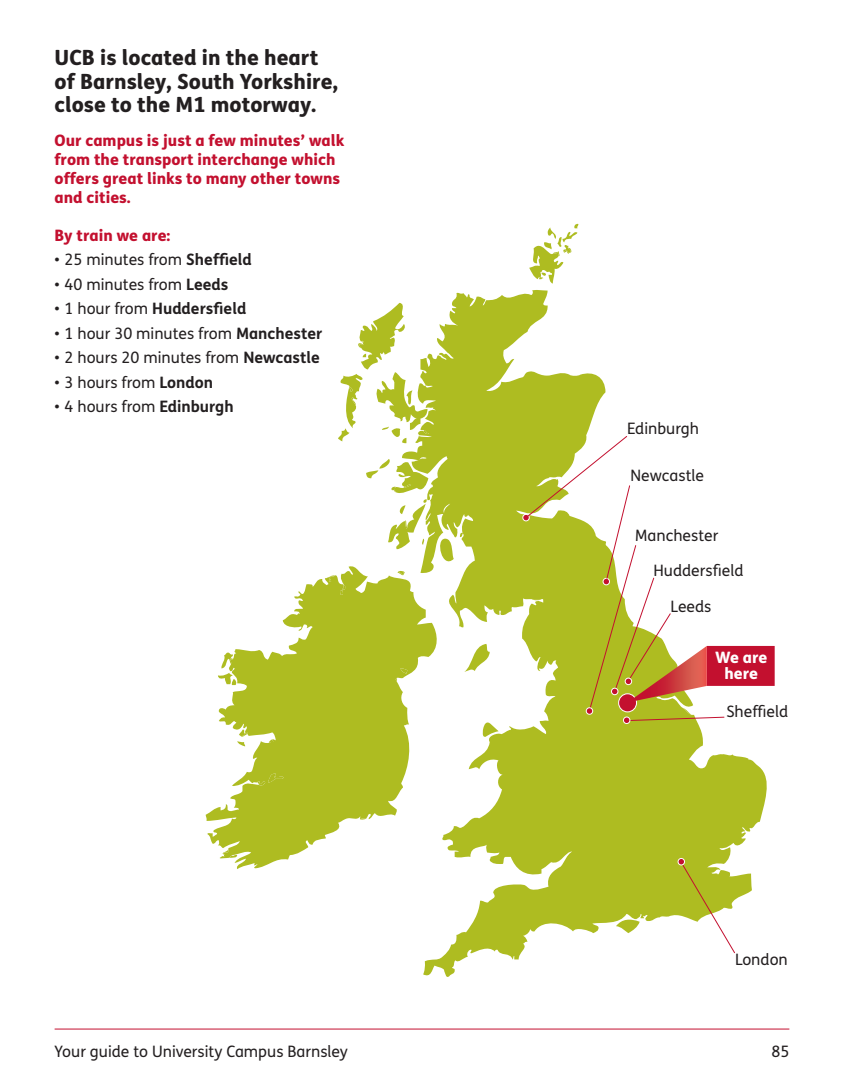
<style>
.page{position:relative;width:844px;height:1082px;background:#fff}
.page>*{position:absolute;margin:0;border:0;box-sizing:border-box;transform-origin:0 0}
.t1{font:800 21px/23.1px "FS Me";color:#231f20}
.t2{font:15.75px "FS Me";color:#231f20}
.t3{font:800 15.75px/18.9px "FS Me";color:#c3102f}
.t4{font:700 15.75px "FS Me";color:#231f20}
.t5{font:800 15.75px/15.8px "FS Me";color:#fff;text-align:center}
.s1{font-weight:700}
.s2{font-weight:400}
</style>
<div class="page">
<hr style="left:55px;top:1028px;width:734px;height:1px;background:#c3102f">
<svg style="left:402px;top:290px;width:371px;height:687px"></svg>
<svg style="left:434px;top:538px;width:19px;height:32px"></svg>
<svg style="left:205px;top:564px;width:234px;height:305px;fill:#aebc21"></svg>
<svg style="left:269px;top:739px;width:4px;height:4px"></svg>
<svg style="left:397px;top:569px;width:10px;height:7px"></svg>
<svg style="left:327px;top:575px;width:19px;height:20px"></svg>
<svg style="left:464px;top:644px;width:25px;height:28px"></svg>
<svg style="left:218px;top:652px;width:19px;height:33px"></svg>
<svg style="left:257px;top:773px;width:26px;height:13px"></svg>
<svg style="left:393px;top:668px;width:14px;height:13px"></svg>
<svg style="left:221px;top:848px;width:16px;height:10px"></svg>
<svg style="left:529px;top:223px;width:49px;height:60px"></svg>
<svg style="left:338px;top:303px;width:91px;height:140px"></svg>
<svg style="left:366px;top:459px;width:62px;height:90px"></svg>
<svg style="left:237px;top:729px;width:11px;height:17px"></svg>
<svg style="left:616px;top:918px;width:23px;height:15px"></svg>
<svg style="left:681px;top:863px;width:54px;height:90px"></svg>
<div style="left:706px;top:646px;width:68px;height:40px;background:#c3102f"></div>
<div style="left:678px;top:858px;width:6px;height:7px;background:#c3102f;border-radius:50%"></div>
<div style="left:677px;top:858px;width:7px;height:7px;border:1px solid #fff;border-radius:50%"></div>
<svg style="left:481px;top:718px;width:17px;height:20px"></svg>
<div style="left:522px;top:514px;width:7px;height:7px;border:1px solid #fff;border-radius:50%"></div>
<svg style="left:524px;top:435px;width:200px;height:288px"></svg>
<p class="t1" style="left:55px;top:45px;width:285px">UCB is located in the heart of Barnsley, South Yorkshire, close to the M1 motorway.</p>
<p class="t3" style="left:55px;top:130px;width:291px">Our campus is just a few minutes’ walk from the transport interchange which offers great links to many other towns and cities.</p>
<p class="t3" style="left:55px;top:225px;width:117px">By train we are:</p>
<p class="t2" style="left:55px;top:249px;width:199px">• 25 minutes from <span class="s1">Sheffield</span></p>
<p class="t2" style="left:55px;top:273px;width:175px">• 40 minutes from <span class="s1">Leeds</span></p>
<p class="t4" style="left:55px;top:296px;width:193px"><span class="s2">• 1 hour from</span> Huddersfield</p>
<p class="t2" style="left:55px;top:322px;width:269px">• 1 hour 30 minutes from <span class="s1">Manchester</span></p>
<p class="t2" style="left:55px;top:347px;width:267px">• 2 hours 20 minutes from <span class="s1">Newcastle</span></p>
<p class="t2" style="left:55px;top:371px;width:160px">• 3 hours from <span class="s1">London</span></p>
<p class="t2" style="left:55px;top:396px;width:180px">• 4 hours from <span class="s1">Edinburgh</span></p>
<p class="t2" style="left:627px;top:417px;width:73px">Edinburgh</p>
<p class="t2" style="left:630px;top:464px;width:75px">Newcastle</p>
<p class="t2" style="left:635px;top:524px;width:85px">Manchester</p>
<p class="t2" style="left:653px;top:559px;width:92px">Huddersfield</p>
<p class="t2" style="left:670px;top:596px;width:42px">Leeds</p>
<p class="t5" style="left:715px;top:648px;width:54px">We are here</p>
<p class="t2" style="left:726px;top:701px;width:63px">Sheffield</p>
<p class="t2" style="left:734px;top:948px;width:54px">London</p>
<p class="t2" style="left:55px;top:1040px;width:295px">Your guide to University Campus Barnsley</p>
<p class="t2" style="left:771px;top:1040px;width:19px">85</p>
</div>
